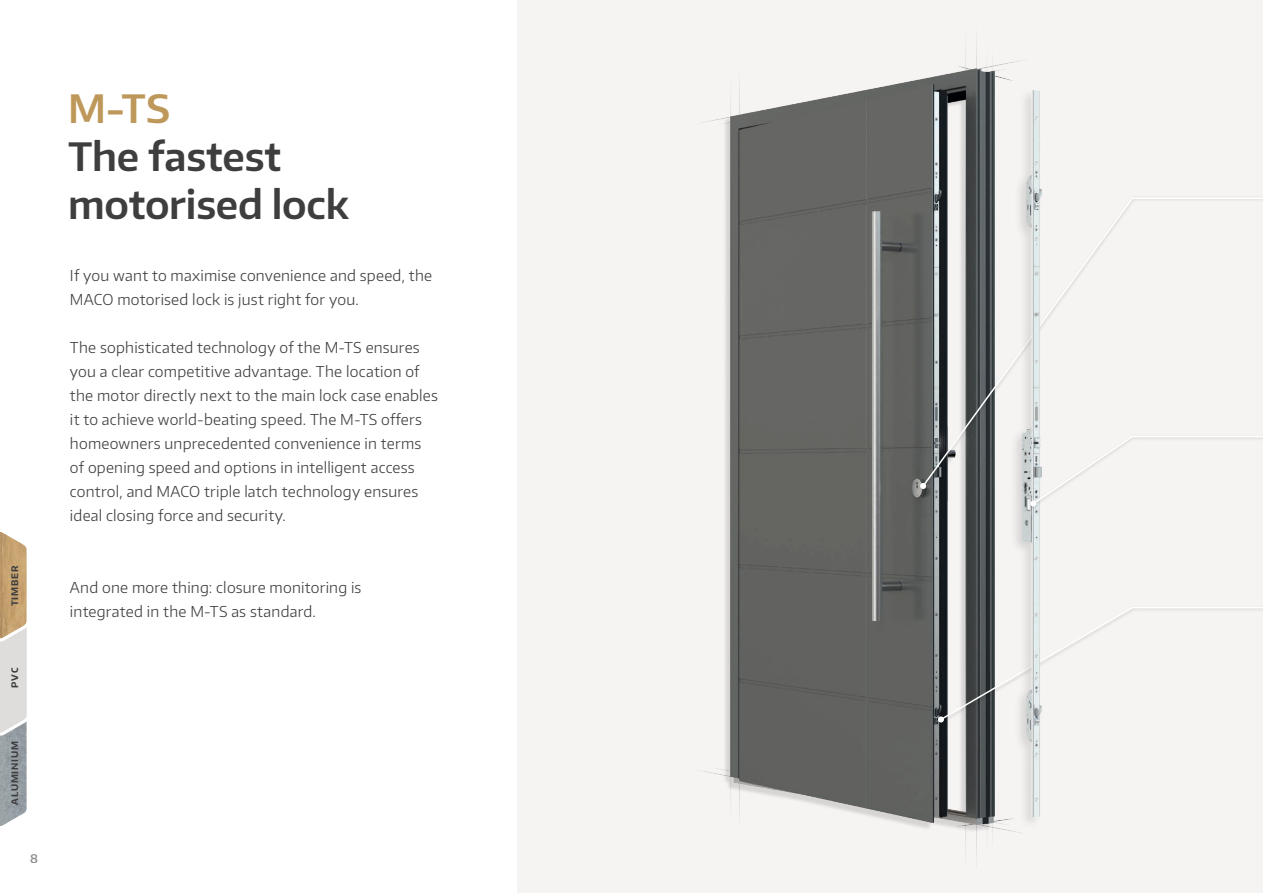
<style>
.page{position:relative;width:1263px;height:893px;background:#fff}
.page>*{position:absolute;margin:0;border:0;box-sizing:border-box;transform-origin:0 0}
.Headline_-_DARK{font:600 39px/48px "Encode Sans Normal";letter-spacing:-.005em;color:#3e3e3f}
.Headline_-_GOLD{font:600 39px "Encode Sans Normal";color:#be985a}
.Body_-_DARK{font:300 15px/24px "Encode Sans Normal";letter-spacing:.015em;color:#3e3e3f}
.t1{font:600 12px "Encode Sans Normal";color:#231f20}
.SRV_-_Material_-_DARK{font:700 9px "Encode Sans Normal";letter-spacing:.1em;color:#3e3e3f}
</style>
<div class="page">
<div style="left:518px;top:0;width:745px;height:893px;background:#f5f4f3"></div>
<svg style="left:0;top:532px;width:27px;height:294px;background:#c3baac"></svg>
<div style="left:977px;top:34px;width:20px;height:825px;background:#fff;opacity:.75"></div>
<hr style="left:985px;top:42px;width:2px;height:810px;background:#f5f4f3">
<svg style="left:702px;top:47px;width:321px;height:90px"></svg>
<svg style="left:699px;top:756px;width:321px;height:90px"></svg>
<div style="left:723px;top:69px;width:269px;height:763px;background:#231f20;opacity:.15"></div>
<img style="left:730px;top:68px;width:264px;height:757px">
<svg style="left:921px;top:197px;width:342px;height:291px"></svg>
<svg style="left:920px;top:483px;width:6px;height:6px"></svg>
<div style="left:936px;top:605px;width:327px;height:121px;background:#231f20;opacity:.2"></div>
<div style="left:1009px;top:87px;width:35px;height:741px;background:#f5f4f3"></div>
<img style="left:1022px;top:91px;width:19px;height:725px">
<svg style="left:938px;top:435px;width:325px;height:287px"></svg>
<p class="SRV_-_Material_-_DARK" style="left:9px;top:606px;width:42px;rotate:-90deg">TIMBER</p>
<p class="SRV_-_Material_-_DARK" style="left:9px;top:688px;width:21px;rotate:-90deg">PVC</p>
<p class="SRV_-_Material_-_DARK" style="left:9px;top:805px;width:66px;rotate:-90deg">ALUMINIUM</p>
<p class="t1" style="left:30px;top:850px;width:9px">8</p>
<p class="Headline_-_GOLD" style="left:68px;top:83px;width:103px">M-TS</p>
<p class="Headline_-_DARK" style="left:68px;top:131px;width:282px">The fastest motorised lock</p>
<p class="Body_-_DARK" style="left:70px;top:263px;width:364px">If you want to maximise convenience and speed, the<br>MACO motorised lock is just right for you.</p>
<p class="Body_-_DARK" style="left:70px;top:335px;width:370px">The sophisticated technology of the M-TS ensures you a clear competitive advantage. The location of the motor directly next to the main lock case enables it to achieve world-beating speed. The M-TS offers homeowners unprecedented convenience in terms of opening speed and options in intelligent access control, and MACO triple latch technology ensures ideal closing force and security.</p>
<p class="Body_-_DARK" style="left:70px;top:575px;width:293px">And one more thing: closure monitoring is integrated in the M-TS as standard.</p>
</div>
